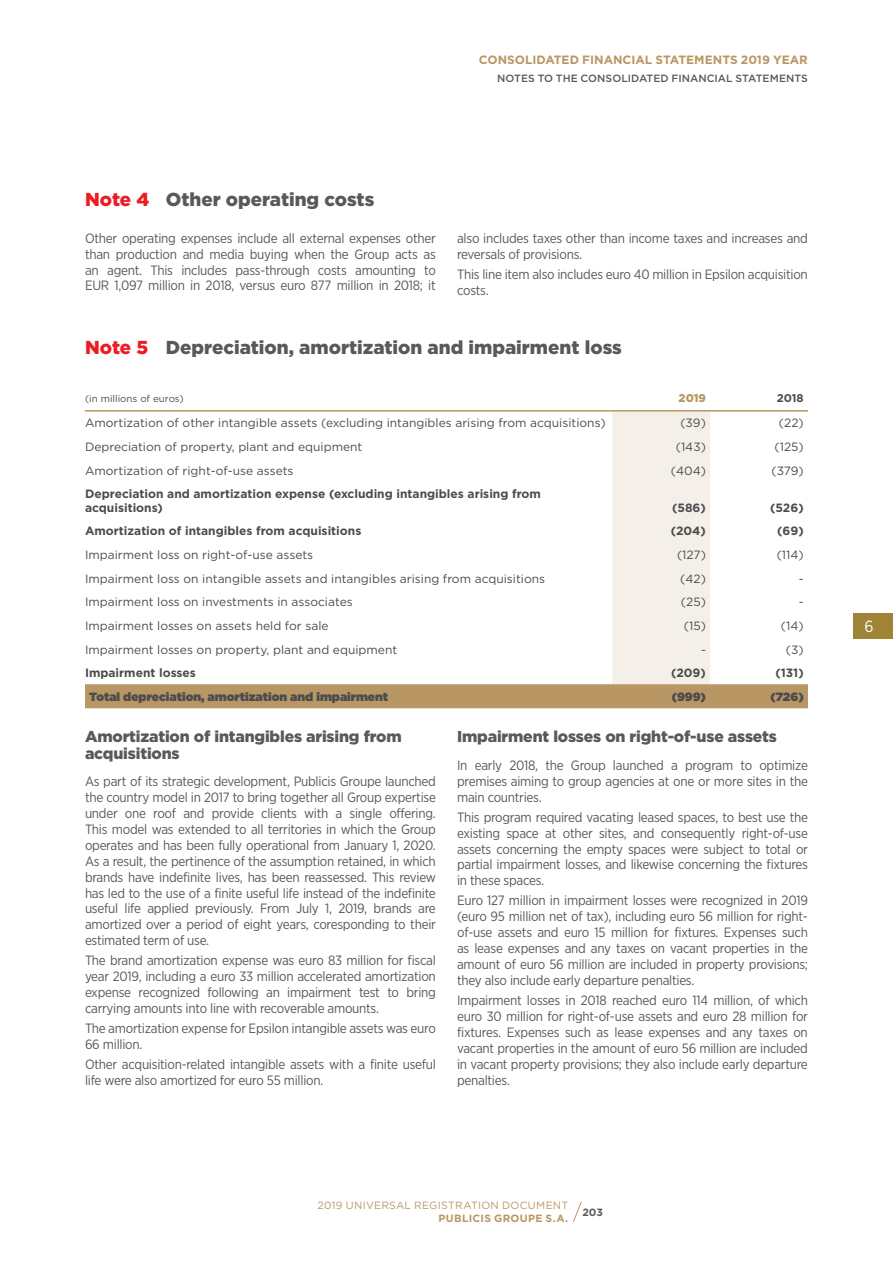
<style>
.page{position:relative;width:893px;height:1263px;background:#fff}
.page>*{position:absolute;margin:0;border:0;box-sizing:border-box;transform-origin:0 0}
.t1{font:900 18.75px "Gotham";color:#58595b}
.t2{font:16.2px "Gotham Narrow";color:#fff}
.t3{font:900 15.75px/16.5px "Gotham";letter-spacing:-.01em;color:#58595b}
.t4{font:13.5px/15.9px "Gotham Narrow";letter-spacing:-.02em;color:#58595b;text-align:justify}
.t5{font:12px "Gotham";color:#4c4c4e}
.t6{font:700 12px/13.5px "Gotham";color:#4c4c4e}
.t7{font:900 12px "Gotham";color:#4c4c4e}
.t8{font:700 12px "Gotham";color:#b99764}
.t9{font:900 11.25px "Gotham";color:#b99764}
.t10{font:700 11.25px "Gotham";color:#4c4c4e}
.t11{font:500 10.5px "Gotham";color:#58595b}
.t12{font:10.5px "Gotham";letter-spacing:.025em;color:#b99764}
.t13{font:700 10.5px "Gotham";letter-spacing:.025em;color:#b99764}
.t14{font:700 10.5px "Gotham";color:#58595b}
.t15{font:9.75px "Gotham";color:#4c4c4e}
.s1{color:#ed1c24}
</style>
<div class="page">
<div style="left:854px;top:613px;width:39px;height:26px;background:#9f8435"></div>
<svg style="left:85px;top:412px;width:723px;height:296px"></svg>
<hr style="left:85px;top:410px;width:723px;height:2px;background:#b99764">
<svg style="left:573px;top:1201px;width:9px;height:21px"></svg>
<p class="t8" style="left:479px;top:54px;width:331px">CONSOLIDATED FINANCIAL STATEMENTS 2019 YEAR</p>
<p class="t11" style="left:497px;top:74px;width:312px">NOTES TO THE CONSOLIDATED FINANCIAL STATEMENTS</p>
<h1 class="t1" style="left:85px;top:192px;width:291px"><span class="s1">Note 4</span> Other operating costs</h1>
<p class="t4" style="left:85px;top:231px;width:352px">Other operating expenses include all external expenses other than production and media buying when the Group acts as an agent. This includes pass-through costs amounting to EUR 1,097 million in 2018, versus euro 877 million in 2018; it</p>
<p class="t4" style="left:457px;top:231px;width:352px">also includes taxes other than income taxes and increases and reversals of provisions.</p>
<p class="t4" style="left:457px;top:267px;width:352px">This line item also includes euro 40 million in Epsilon acquisition costs.</p>
<h1 class="t1" style="left:85px;top:339px;width:538px"><span class="s1">Note 5</span> Depreciation, amortization and impairment loss</h1>
<p class="t15" style="left:85px;top:394px;width:100px">(in millions of euros)</p>
<p class="t9" style="left:679px;top:393px;width:29px">2019</p>
<p class="t10" style="left:777px;top:394px;width:29px">2018</p>
<p class="t5" style="left:85px;top:418px;width:522px">Amortization of other intangible assets (excluding intangibles arising from acquisitions)</p>
<p class="t5" style="left:680px;top:418px;width:27px">(39)</p>
<p class="t5" style="left:779px;top:418px;width:26px">(22)</p>
<p class="t5" style="left:85px;top:441px;width:279px">Depreciation of property, plant and equipment</p>
<p class="t5" style="left:676px;top:441px;width:32px">(143)</p>
<p class="t5" style="left:774px;top:441px;width:31px">(125)</p>
<p class="t5" style="left:85px;top:465px;width:210px">Amortization of right-of-use assets</p>
<p class="t5" style="left:671px;top:465px;width:37px">(404)</p>
<p class="t5" style="left:771px;top:465px;width:34px">(379)</p>
<p class="t6" style="left:85px;top:488px;width:457px">Depreciation and amortization expense (excluding intangibles arising from acquisitions)</p>
<p class="t6" style="left:672px;top:502px;width:35px">(586)</p>
<p class="t6" style="left:770px;top:502px;width:35px">(526)</p>
<p class="t6" style="left:85px;top:525px;width:278px">Amortization of intangibles from acquisitions</p>
<p class="t6" style="left:671px;top:525px;width:37px">(204)</p>
<p class="t6" style="left:777px;top:525px;width:28px">(69)</p>
<p class="t5" style="left:85px;top:549px;width:230px">Impairment loss on right-of-use assets</p>
<p class="t5" style="left:677px;top:549px;width:30px">(127)</p>
<p class="t5" style="left:777px;top:549px;width:29px">(114)</p>
<p class="t5" style="left:85px;top:573px;width:462px">Impairment loss on intangible assets and intangibles arising from acquisitions</p>
<p class="t5" style="left:680px;top:573px;width:27px">(42)</p>
<p class="t5" style="left:799px;top:573px;width:6px">-</p>
<p class="t5" style="left:85px;top:597px;width:269px">Impairment loss on investments in associates</p>
<p class="t5" style="left:681px;top:597px;width:26px">(25)</p>
<p class="t5" style="left:799px;top:597px;width:6px">-</p>
<p class="t5" style="left:85px;top:620px;width:245px">Impairment losses on assets held for sale</p>
<p class="t5" style="left:684px;top:620px;width:24px">(15)</p>
<p class="t5" style="left:781px;top:620px;width:24px">(14)</p>
<p class="t5" style="left:85px;top:644px;width:314px">Impairment losses on property, plant and equipment</p>
<p class="t5" style="left:701px;top:644px;width:6px">-</p>
<p class="t5" style="left:786px;top:644px;width:19px">(3)</p>
<p class="t6" style="left:85px;top:667px;width:112px">Impairment losses</p>
<p class="t6" style="left:671px;top:667px;width:36px">(209)</p>
<p class="t6" style="left:775px;top:667px;width:30px">(131)</p>
<p class="t7" style="left:89px;top:692px;width:300px">Total depreciation, amortization and impairment</p>
<p class="t7" style="left:672px;top:692px;width:36px">(999)</p>
<p class="t7" style="left:770px;top:692px;width:35px">(726)</p>
<p class="t3" style="left:85px;top:730px;width:318px">Amortization of intangibles arising from acquisitions</p>
<p class="t4" style="left:85px;top:775px;width:352px">As part of its strategic development, Publicis Groupe launched the country model in 2017 to bring together all Group expertise under one roof and provide clients with a single offering.<br>This model was extended to all territories in which the Group operates and has been fully operational from January 1, 2020.<br>As a result, the pertinence of the assumption retained, in which brands have indefinite lives, has been reassessed. This review has led to the use of a finite useful life instead of the indefinite useful life applied previously. From July 1, 2019, brands are amortized over a period of eight years, coresponding to their estimated term of use.</p>
<p class="t4" style="left:85px;top:954px;width:352px">The brand amortization expense was euro 83 million for fiscal year 2019, including a euro 33 million accelerated amortization expense recognized following an impairment test to bring carrying amounts into line with recoverable amounts.</p>
<p class="t4" style="left:85px;top:1022px;width:352px">The amortization expense for Epsilon intangible assets was euro<br>66 million.</p>
<p class="t4" style="left:85px;top:1058px;width:352px">Other acquisition-related intangible assets with a finite useful life were also amortized for euro 55 million.</p>
<p class="t3" style="left:457px;top:730px;width:321px">Impairment losses on right-of-use assets</p>
<p class="t4" style="left:457px;top:758px;width:352px">In early 2018, the Group launched a program to optimize premises aiming to group agencies at one or more sites in the main countries.</p>
<p class="t4" style="left:457px;top:810px;width:352px">This program required vacating leased spaces, to best use the existing space at other sites, and consequently right-of-use assets concerning the empty spaces were subject to total or partial impairment losses, and likewise concerning the fixtures in these spaces.</p>
<p class="t4" style="left:457px;top:894px;width:352px">Euro 127 million in impairment losses were recognized in 2019 (euro 95 million net of tax), including euro 56 million for right&shy;of-use assets and euro 15 million for fixtures. Expenses such as lease expenses and any taxes on vacant properties in the amount of euro 56 million are included in property provisions; they also include early departure penalties.</p>
<p class="t4" style="left:457px;top:993px;width:352px">Impairment losses in 2018 reached euro 114 million, of which euro 30 million for right-of-use assets and euro 28 million for fixtures. Expenses such as lease expenses and any taxes on vacant properties in the amount of euro 56 million are included in vacant property provisions; they also include early departure penalties.</p>
<p class="t12" style="left:318px;top:1200px;width:252px">2019 UNIVERSAL REGISTRATION DOCUMENT</p>
<p class="t13" style="left:438px;top:1214px;width:131px">PUBLICIS GROUPE S.A.</p>
<p class="t14" style="left:582px;top:1208px;width:22px">203</p>
<p class="t2" style="left:864px;top:620px;width:11px">6</p>
</div>
